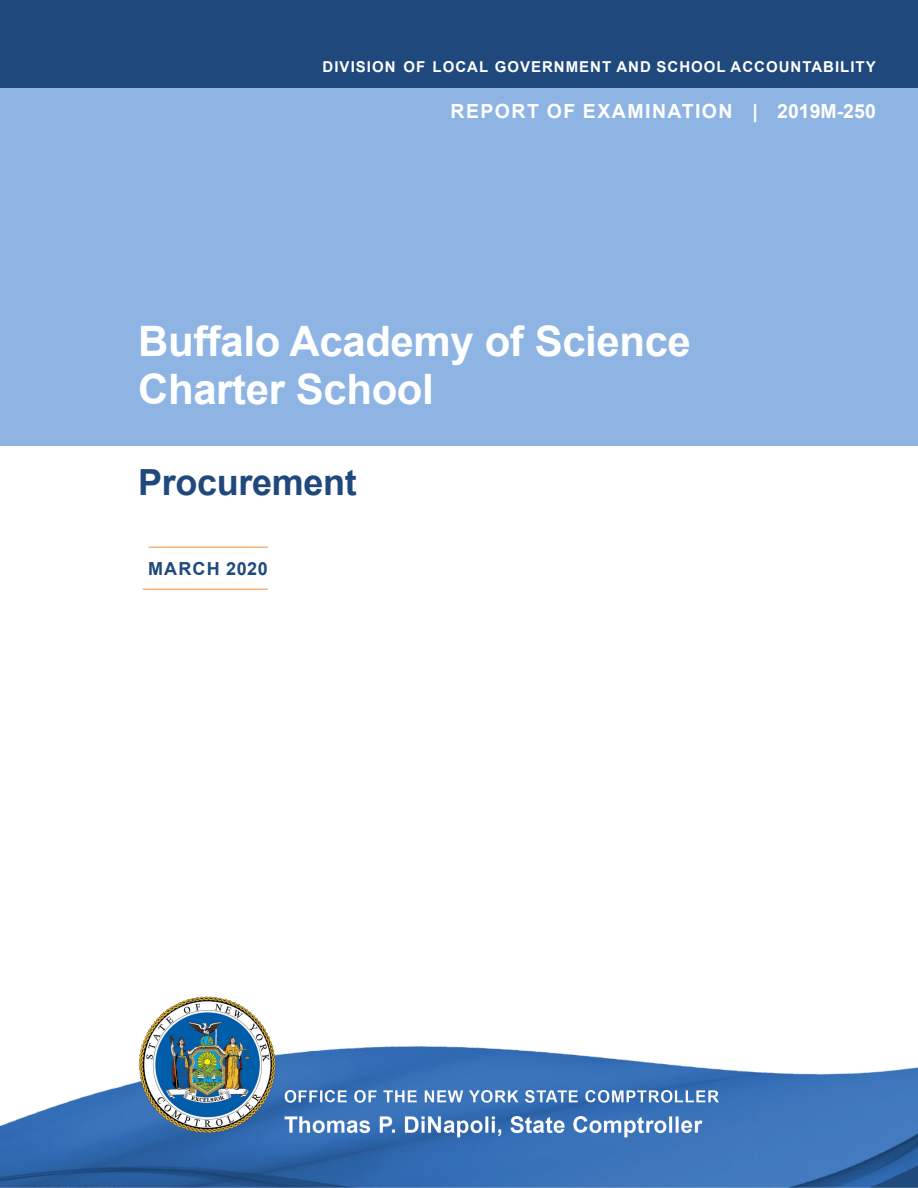
<style>
.page{position:relative;width:918px;height:1188px;background:#fff}
.page>*{position:absolute;margin:0;border:0;box-sizing:border-box;transform-origin:0 0}
.t1{font:700 42px/48px "Arial";letter-spacing:-.01em;color:#fff}
.t2{font:700 36px "Arial";letter-spacing:-.01em;color:#1f497d}
.t3{font:700 19.5px "Arial";letter-spacing:.075em;color:#fff}
.Sidebar_Text{font:700 18px "Arial";letter-spacing:.065em;color:#1f497d}
.t4{font:700 15px "Arial";letter-spacing:.065em;color:#fff}
</style>
<div class="page">
<div style="left:0;top:0;width:918px;height:446px;background:#8eb4e3"></div>
<div style="left:0;top:0;width:918px;height:88px;background:#1f497d"></div>
<hr style="left:149px;top:546px;width:119px;height:2px;background:#f9b074">
<hr style="left:143px;top:588px;width:125px;height:2px;background:#f9b074">
<img style="left:0;top:996px;width:918px;height:192px">
<p class="t4" style="left:323px;top:56px;width:555px">DIVISION OF LOCAL GOVERNMENT AND SCHOOL ACCOUNTABILITY</p>
<p class="t3" style="left:451px;top:97px;width:427px">REPORT OF EXAMINATION | 2019M-250</p>
<p class="t1" style="left:138px;top:317px;width:554px">Buffalo Academy of Science<br>Charter School</p>
<p class="t2" style="left:138px;top:457px;width:220px">Procurement</p>
<p class="Sidebar_Text" style="left:148px;top:556px;width:121px">MARCH 2020</p>
</div>
